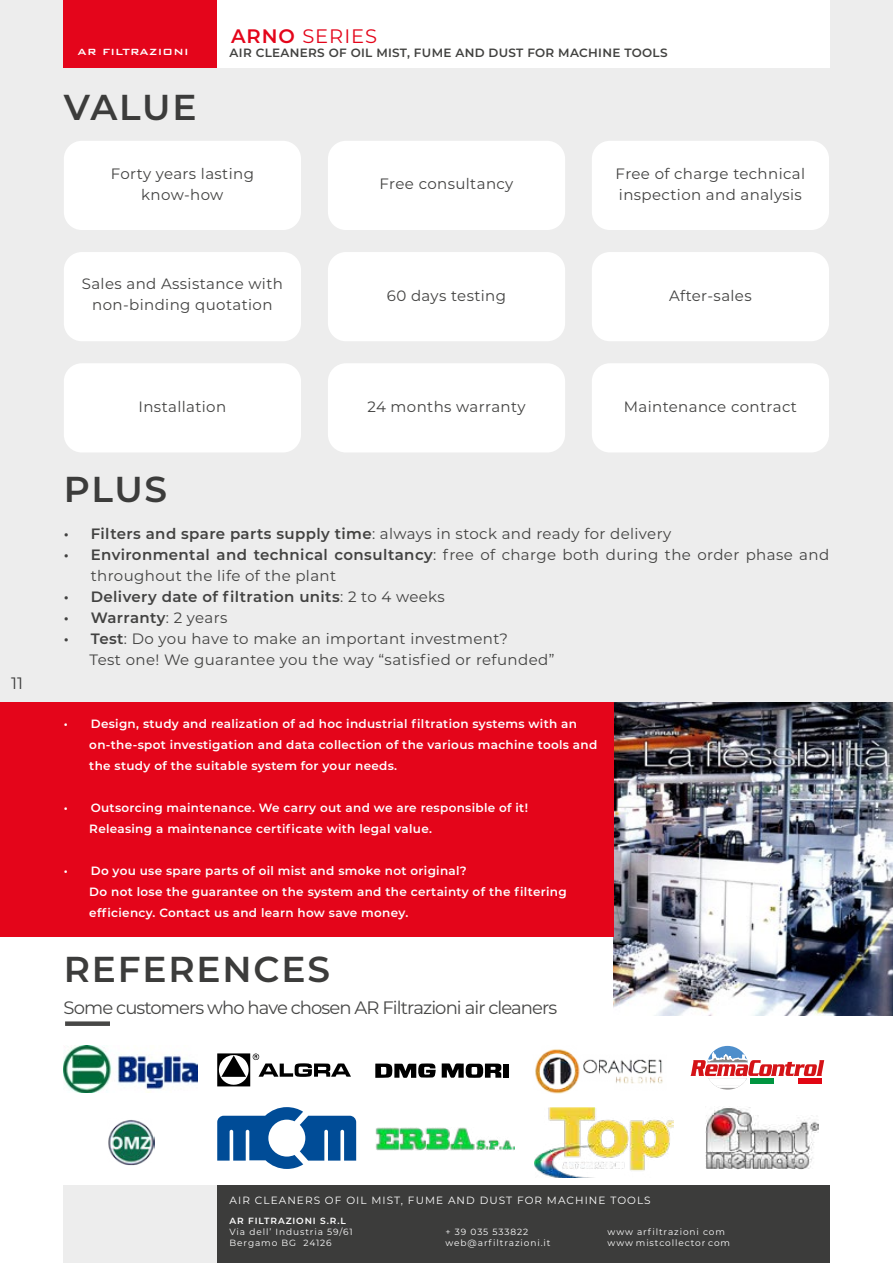
<style>
.page{position:relative;width:893px;height:1263px;background:#fff}
.page>*{position:absolute;margin:0;border:0;box-sizing:border-box;transform-origin:0 0}
.t1{font:600 36px "Montserrat";letter-spacing:.05em;color:#3c3c3b}
.t2{font:19.5px "Montserrat";letter-spacing:.05em;color:#e4051a}
.t3{font:18px "Montserrat";letter-spacing:-.05em;color:#474746}
.t4{font:16.5px "Montserrat";color:#3c3c3b}
.t5{font:15px/21px "Montserrat";letter-spacing:.025em;color:#424241}
.t6{font:600 15px "Montserrat";letter-spacing:.025em;color:#424241}
.t7{font:600 12px/21px "Montserrat";letter-spacing:.025em;color:#fff}
.t8{font:600 12px "Montserrat";letter-spacing:.025em;color:#424240}
.t9{font:500 12px "Bank Gothic BT";letter-spacing:.025em;color:#fff}
.t10{font:10.5px "Montserrat";letter-spacing:.1em;color:#fff}
.t11{font:9px "Montserrat";letter-spacing:.1em;color:#fff}
.t12{font:600 9px "Montserrat";letter-spacing:.1em;color:#fff}
.s1{font-weight:600}
.s2{font-weight:400}
</style>
<div class="page">
<div style="left:0;top:0;width:893px;height:702px;background:#ededed"></div>
<div style="left:64px;top:0;width:153px;height:68px;background:#e4051b"></div>
<div style="left:217px;top:0;width:612px;height:68px;background:#fff"></div>
<div style="left:64px;top:1185px;width:153px;height:78px;background:#ededed"></div>
<div style="left:217px;top:1185px;width:612px;height:78px;background:#3c3c3b"></div>
<div style="left:64px;top:252px;width:237px;height:89px;background:#fff;border-radius:18px"></div>
<div style="left:64px;top:363px;width:237px;height:89px;background:#fff;border-radius:18px"></div>
<div style="left:328px;top:252px;width:237px;height:89px;background:#fff;border-radius:18px"></div>
<div style="left:328px;top:363px;width:237px;height:89px;background:#fff;border-radius:18px"></div>
<div style="left:592px;top:252px;width:237px;height:89px;background:#fff;border-radius:18px"></div>
<div style="left:592px;top:363px;width:237px;height:89px;background:#fff;border-radius:18px"></div>
<div style="left:64px;top:141px;width:237px;height:89px;background:#fff;border-radius:18px"></div>
<div style="left:328px;top:141px;width:237px;height:89px;background:#fff;border-radius:18px"></div>
<div style="left:592px;top:141px;width:237px;height:89px;background:#fff;border-radius:18px"></div>
<div style="left:65px;top:1021px;width:45px;height:5px;background:#474746"></div>
<img style="left:64px;top:1046px;width:134px;height:46px">
<img style="left:108px;top:1120px;width:46px;height:46px">
<svg style="left:217px;top:1053px;width:134px;height:33px"></svg>
<svg style="left:375px;top:1063px;width:61px;height:15px"></svg>
<svg style="left:442px;top:1063px;width:59px;height:15px"></svg>
<div style="left:503px;top:1064px;width:6px;height:14px;background:#000"></div>
<img style="left:535px;top:1049px;width:128px;height:44px">
<svg style="left:690px;top:1046px;width:134px;height:43px"></svg>
<div style="left:750px;top:1078px;width:24px;height:6px;background:#009540"></div>
<div style="left:774px;top:1078px;width:24px;height:6px;background:#fff"></div>
<div style="left:798px;top:1078px;width:24px;height:6px;background:#e20613"></div>
<svg style="left:217px;top:1107px;width:139px;height:62px"></svg>
<img style="left:534px;top:1107px;width:139px;height:71px">
<img style="left:706px;top:1107px;width:112px;height:63px">
<img style="left:375px;top:1128px;width:139px;height:22px">
<img style="left:613px;top:702px;width:280px;height:313px">
<div style="left:0;top:702px;width:613px;height:234px;background:#e4051a"></div>
<p class="t4" style="left:11px;top:675px;width:13px">11</p>
<h2 class="t2" style="left:231px;top:26px;width:148px"><span class="s1">ARNO</span> SERIES</h2>
<p class="t9" style="left:78px;top:46px;width:113px">AR FILTRAZIONI</p>
<p class="t8" style="left:230px;top:49px;width:439px">AIR CLEANERS OF OIL MIST, FUME AND DUST FOR MACHINE TOOLS</p>
<h1 class="t1" style="left:64px;top:90px;width:134px">VALUE</h1>
<p class="t5" style="left:111px;top:164px;width:145px;text-align:center">Forty years lasting know-how</p>
<p class="t5" style="left:82px;top:274px;width:203px;text-align:center">Sales and Assistance with non-binding quotation</p>
<p class="t5" style="left:139px;top:396px;width:89px">Installation</p>
<h1 class="t1" style="left:64px;top:472px;width:105px">PLUS</h1>
<p class="t5" style="left:380px;top:174px;width:135px">Free consultancy</p>
<p class="t5" style="left:387px;top:285px;width:121px">60 days testing</p>
<p class="t5" style="left:367px;top:396px;width:160px">24 months warranty</p>
<p class="t5" style="left:616px;top:164px;width:191px">Free of charge technical inspection and analysis</p>
<p class="t5" style="left:669px;top:285px;width:84px">After-sales</p>
<p class="t5" style="left:624px;top:396px;width:175px">Maintenance contract</p>
<p class="t5" style="left:64px;top:523px;width:609px"><span class="s1">• Filters and spare parts supply time</span>: always in stock and ready for delivery</p>
<p class="t5" style="left:91px;top:544px;width:740px;text-indent:-27px"><span class="s1">• Environmental and technical consultancy</span>: free of charge both during the order phase and throughout the life of the plant</p>
<p class="t6" style="left:64px;top:589px;width:382px">• Delivery date of filtration units<span class="s2">: 2 to 4 weeks</span></p>
<p class="t6" style="left:64px;top:610px;width:165px">• Warranty<span class="s2">: 2 years</span></p>
<p class="t5" style="left:90px;top:628px;width:466px;text-indent:-26px"><span class="s1">• Test</span>: Do you have to make an important investment?<br>Test one! We guarantee you the way “satisfied or refunded”</p>
<p class="t7" style="left:89px;top:714px;width:510px;text-indent:-26px">• Design, study and realization of ad hoc industrial filtration systems with an on-the-spot investigation and data collection of the various machine tools and the study of the suitable system for your needs.</p>
<p class="t7" style="left:89px;top:798px;width:440px;text-indent:-26px">• Outsorcing maintenance. We carry out and we are responsible of it!<br>Releasing a maintenance certificate with legal value.</p>
<p class="t7" style="left:89px;top:861px;width:479px;text-indent:-26px">• Do you use spare parts of oil mist and smoke not original?<br>Do not lose the guarantee on the system and the certainty of the filtering efficiency. Contact us and learn how save money.</p>
<h1 class="t1" style="left:64px;top:951px;width:268px">REFERENCES</h1>
<p class="t3" style="left:64px;top:998px;width:495px">Some customers who have chosen AR Filtrazioni air cleaners</p>
<p class="t10" style="left:230px;top:1195px;width:423px">AIR CLEANERS OF OIL MIST, FUME AND DUST FOR MACHINE TOOLS</p>
<p class="t12" style="left:230px;top:1215px;width:118px">AR FILTRAZIONI S.R.L</p>
<p class="t11" style="left:230px;top:1227px;width:125px">Via dell’ Industria 59/61</p>
<p class="t11" style="left:446px;top:1227px;width:84px">+ 39 035 533822</p>
<p class="t11" style="left:608px;top:1227px;width:119px">www arfiltrazioni com</p>
<p class="t11" style="left:230px;top:1238px;width:104px">Bergamo BG 24126</p>
<p class="t11" style="left:446px;top:1238px;width:106px">web@arfiltrazioni.it</p>
<p class="t11" style="left:608px;top:1238px;width:124px">www mistcollector com</p>
</div>
